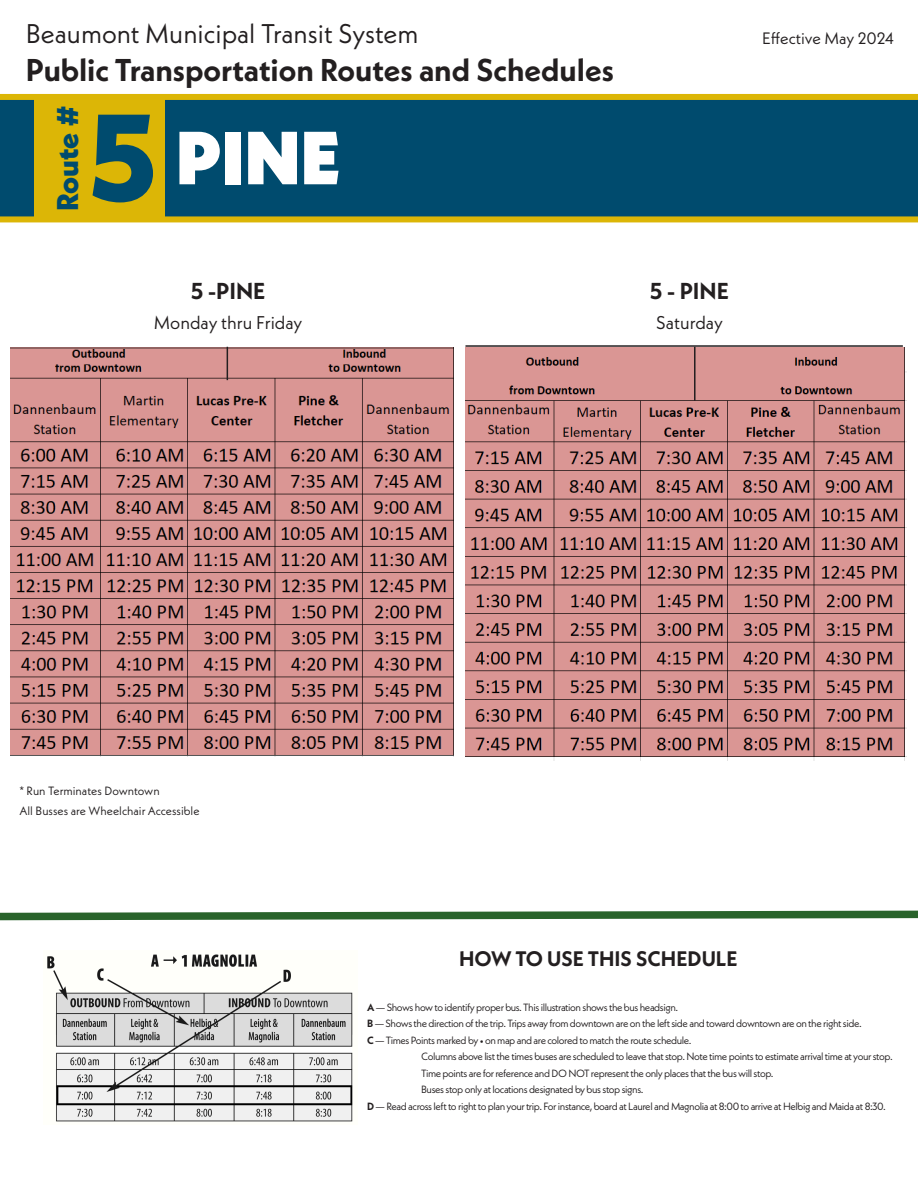
<style>
.page{position:relative;width:918px;height:1188px;background:#fff}
.page>*{position:absolute;margin:0;border:0;box-sizing:border-box;transform-origin:0 0}
.t1{font:800 123px "Neue Kabel";color:#004b6e}
.t2{font:900 75px "Neue Kabel";color:#fff}
.t3{font:700 31.5px "Neue Kabel";color:#231f20}
.t4{font:800 30px "Neue Kabel";color:#004b6e}
.t5{font:27px "Neue Kabel";color:#231f20}
.t6{font:700 23.1px "Neue Kabel";color:#231f20}
.t7{font:700 21px "Neue Kabel";color:#231f20}
.t8{font:18.45px "Neue Kabel";color:#231f20}
.t9{font:16.5px "Neue Kabel";color:#231f20}
.t10{font:12px "Neue Kabel";color:#231f20}
.t11{font:10.5px "Neue Kabel";letter-spacing:-.04em;color:#231f20}
.s1{font-weight:700}
</style>
<div class="page">
<svg style="left:0;top:94px;width:918px;height:128px;background:#145464"></svg>
<div style="left:35px;top:95px;width:130px;height:127px;background:#dcb606"></div>
<img style="left:47px;top:954px;width:306px;height:168px">
<svg style="left:0;top:910px;width:918px;height:11px"></svg>
<img style="left:11px;top:348px;width:442px;height:409px">
<img style="left:465px;top:348px;width:441px;height:413px">
<hr style="left:465px;top:345px;width:438px;height:2px;background:#231f20">
<hr style="left:227px;top:347px;width:1px;height:33px;background:#231f20">
<hr style="left:694px;top:347px;width:2px;height:54px;background:#231f20">
<p class="t5" style="left:26px;top:16px;width:394px">Beaumont Municipal Transit System</p>
<p class="t3" style="left:26px;top:50px;width:590px">Public Transportation Routes and Schedules</p>
<p class="t4" style="left:49px;top:211px;width:107px;rotate:-90deg">Route #</p>
<p class="t1" style="left:88px;top:80px;width:71px">5</p>
<p class="t2" style="left:176px;top:111px;width:166px">PINE</p>
<p class="t6" style="left:191px;top:276px;width:76px">5 -PINE</p>
<p class="t8" style="left:154px;top:310px;width:150px">Monday thru Friday</p>
<p class="t9" style="left:762px;top:28px;width:133px">Effective May 2024</p>
<p class="t6" style="left:650px;top:276px;width:81px">5 - PINE</p>
<p class="t8" style="left:656px;top:310px;width:68px">Saturday</p>
<p class="t10" style="left:19px;top:784px;width:142px">* Run Terminates Downtown</p>
<p class="t10" style="left:19px;top:803px;width:182px">All Busses are Wheelchair Accessible</p>
<p class="t7" style="left:459px;top:945px;width:280px">HOW TO USE THIS SCHEDULE</p>
<p class="t11" style="left:367px;top:1000px;width:313px"><span class="s1">A</span> — Shows how to identify proper bus. This illustration shows the bus headsign.</p>
<p class="t11" style="left:367px;top:1017px;width:496px"><span class="s1">B</span> — Shows the direction of the trip. Trips away from downtown are on the left side and toward downtown are on the right side.</p>
<p class="t11" style="left:367px;top:1033px;width:326px"><span class="s1">C</span> — Times Points marked by • on map and are colored to match the route schedule.</p>
<p class="t11" style="left:421px;top:1050px;width:473px">Columns above list the times buses are scheduled to leave that stop. Note time points to estimate arrival time at your stop.</p>
<p class="t11" style="left:421px;top:1066px;width:354px">Time points are for reference and DO NOT represent the only places that the bus will stop.</p>
<p class="t11" style="left:421px;top:1083px;width:224px">Buses stop only at locations designated by bus stop signs.</p>
<p class="t11" style="left:367px;top:1099px;width:520px"><span class="s1">D</span> — Read across left to right to plan your trip. For instance, board at Laurel and Magnolia at 8:00 to arrive at Helbig and Maida at 8:30.</p>
</div>
